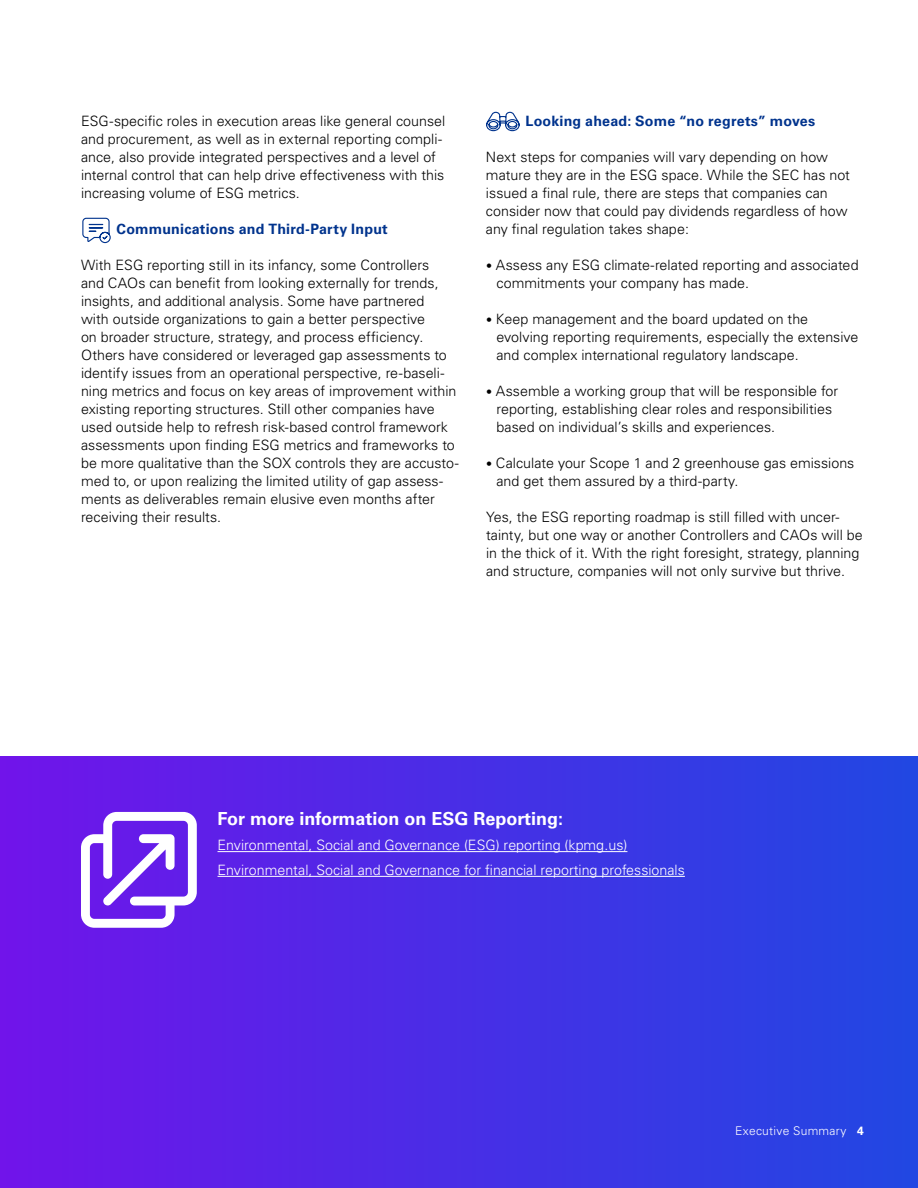
<style>
.page{position:relative;width:918px;height:1188px;background:#fff}
.page>*{position:absolute;margin:0;border:0;box-sizing:border-box;transform-origin:0 0}
.t1{font:700 18px "Univers";color:#fff}
.t2{font:300 14.25px/18px "Univers";color:#000}
.t3{font:300 14.25px/24.8px "Univers";color:#fff}
.t4{font:700 14.25px "Univers LT Std";letter-spacing:.015em;color:#00338d}
.t5{font:300 12px "Univers";letter-spacing:.025em;color:#fff}
.s1{font-size:12px}
.s2{font-weight:700}
</style>
<div class="page">
<div style="left:0;top:756px;width:918px;height:432px;background:linear-gradient(to right,#7114ea,#2147e2)"></div>
<hr style="left:218px;top:851px;width:409px;height:1px;background:#fff">
<hr style="left:218px;top:876px;width:467px;height:1px;background:#fff">
<svg style="left:81px;top:812px;width:116px;height:116px"></svg>
<svg style="left:82px;top:217px;width:29px;height:27px"></svg>
<svg style="left:486px;top:111px;width:34px;height:21px"></svg>
<p class="t2" style="left:81px;top:112px;width:366px">ESG-specific roles in execution areas like general counsel and procurement, as well as in external reporting compli&shy;ance, also provide integrated perspectives and a level of internal control that can help drive effectiveness with this increasing volume of ESG metrics.</p>
<p class="t4" style="left:117px;top:221px;width:273px">Communications and Third-Party Input</p>
<p class="t2" style="left:81px;top:256px;width:379px">With ESG reporting still in its infancy, some Controllers<br>and CAOs can benefit from looking externally for trends, insights, and additional analysis. Some have partnered<br>with outside organizations to gain a better perspective<br>on broader structure, strategy, and process efficiency.<br>Others have considered or leveraged gap assessments to identify issues from an operational perspective, re-baseli&shy;ning metrics and focus on key areas of improvement within existing reporting structures. Still other companies have used outside help to refresh risk-based control framework assessments upon finding ESG metrics and frameworks to be more qualitative than the SOX controls they are accusto&shy;med to, or upon realizing the limited utility of gap assess&shy;ments as deliverables remain elusive even months after receiving their results.</p>
<p class="t4" style="left:526px;top:113px;width:291px">Looking ahead: Some “no regrets” moves</p>
<p class="t2" style="left:486px;top:148px;width:365px">Next steps for companies will vary depending on how mature they are in the ESG space. While the SEC has not issued a final rule, there are steps that companies can consider now that could pay dividends regardless of how any final regulation takes shape:</p>
<p class="t2" style="left:497px;top:256px;width:364px;text-indent:-11px"><span class="s1">•</span> Assess any ESG climate-related reporting and associated commitments your company has made.</p>
<p class="t2" style="left:497px;top:310px;width:364px;text-indent:-11px"><span class="s1">•</span> Keep management and the board updated on the evolving reporting requirements, especially the extensive and complex international regulatory landscape.</p>
<p class="t2" style="left:497px;top:382px;width:343px;text-indent:-11px"><span class="s1">•</span> Assemble a working group that will be responsible for reporting, establishing clear roles and responsibilities based on individual’s skills and experiences.</p>
<p class="t2" style="left:497px;top:454px;width:359px;text-indent:-11px"><span class="s1">•</span> Calculate your Scope 1 and 2 greenhouse gas emissions and get them assured by a third-party.</p>
<p class="t2" style="left:486px;top:508px;width:378px">Yes, the ESG reporting roadmap is still filled with uncer&shy;tainty, but one way or another Controllers and CAOs will be in the thick of it. With the right foresight, strategy, planning and structure, companies will not only survive but thrive.</p>
<p class="t1" style="left:218px;top:809px;width:347px">For more information on ESG Reporting:</p>
<p class="t3" style="left:218px;top:833px;width:469px">Environmental, Social and Governance (ESG) reporting (kpmg.us)<br>Environmental, Social and Governance for financial reporting professionals</p>
<p class="t5" style="left:735px;top:1124px;width:130px">Executive Summary <span class="s2">4</span></p>
</div>
